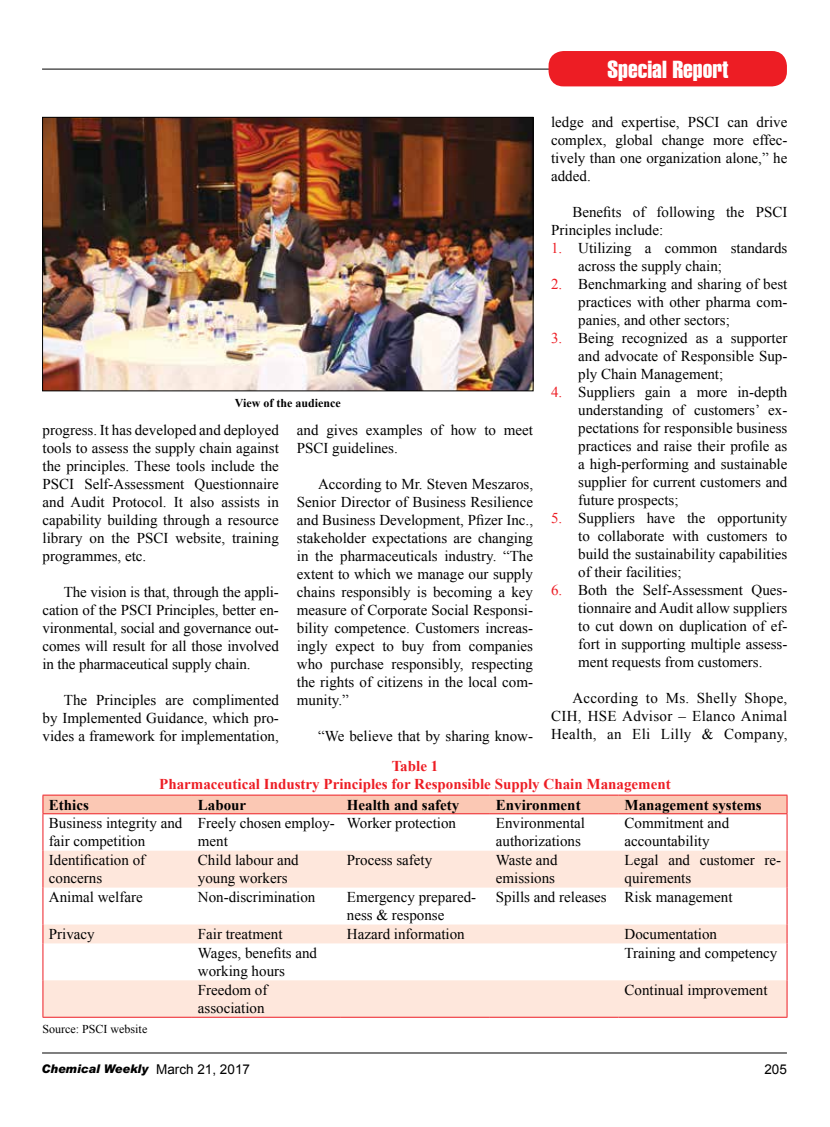
<style>
.page{position:relative;width:830px;height:1127px;background:#fff}
.page>*{position:absolute;margin:0;border:0;box-sizing:border-box;transform-origin:0 0}
.t1{font:24px "Swiss 911 BT Extra Compressed";color:#fff;scale:1.2 1}
.t2{font:15px/18px "Times New Roman";color:#000}
.t3{font:700 15px/18px "Times New Roman";color:#ed1d24;text-align:center}
.t4{font:700 15px "Times New Roman";color:#000}
.t5{font:13.5px "Arial";color:#000}
.t6{font:italic 12px "Bril";color:#000;scale:.95 1}
.t7{font:12px "Times New Roman";color:#000}
.t8{font:700 12px "Times New Roman";color:#000}
.s1{color:#ed1d24}
.s2{font-family:"Arial";font-style:normal;font-size:13.5px}
</style>
<div class="page">
<hr style="left:42px;top:69px;width:521px;height:1px;background:#000">
<div style="left:548px;top:51px;width:238px;height:35px;background:#ed1d24;border-radius:15px"></div>
<hr style="left:42px;top:1052px;width:744px;height:1px;background:#000">
<svg style="left:44px;top:851px;width:742px;height:166px;fill:#fee7dc"></svg>
<hr style="left:43px;top:814px;width:1px;height:37px;background:#ed1d24">
<hr style="left:786px;top:814px;width:1px;height:37px;background:#ed1d24">
<hr style="left:43px;top:851px;width:1px;height:36px;background:#ed1d24">
<hr style="left:786px;top:851px;width:1px;height:36px;background:#ed1d24">
<hr style="left:43px;top:887px;width:1px;height:37px;background:#ed1d24">
<hr style="left:786px;top:887px;width:1px;height:37px;background:#ed1d24">
<svg style="left:43px;top:924px;width:1px;height:19px"></svg>
<svg style="left:786px;top:924px;width:1px;height:19px"></svg>
<hr style="left:43px;top:943px;width:1px;height:37px;background:#ed1d24">
<hr style="left:786px;top:943px;width:1px;height:37px;background:#ed1d24">
<hr style="left:43px;top:980px;width:1px;height:37px;background:#ed1d24">
<hr style="left:786px;top:980px;width:1px;height:37px;background:#ed1d24">
<hr style="left:43px;top:1017px;width:149px;height:1px;background:#ed1d24">
<hr style="left:192px;top:1017px;width:149px;height:1px;background:#ed1d24">
<hr style="left:341px;top:1017px;width:148px;height:1px;background:#ed1d24">
<hr style="left:489px;top:1017px;width:129px;height:1px;background:#ed1d24">
<hr style="left:618px;top:1017px;width:169px;height:1px;background:#ed1d24">
<div style="left:43px;top:795px;width:744px;height:18px;background:#fbc8b4"></div>
<hr style="left:43px;top:813px;width:149px;height:1px;background:#ed1d24">
<hr style="left:192px;top:813px;width:149px;height:1px;background:#ed1d24">
<hr style="left:341px;top:813px;width:148px;height:1px;background:#ed1d24">
<hr style="left:489px;top:813px;width:129px;height:1px;background:#ed1d24">
<hr style="left:618px;top:813px;width:169px;height:1px;background:#ed1d24">
<img style="left:44px;top:119px;width:487px;height:270px">
<div style="left:42px;top:117px;width:491px;height:274px;border:1px solid #000"></div>
<h1 class="t1" style="left:607px;top:55px;width:102px">Special Report</h1>
<p class="t2" style="left:551px;top:113px;width:238px;text-align:justify">ledge and expertise, PSCI can drive complex, global change more effec&shy;tively than one organization alone,” he added.</p>
<p class="t2" style="left:551px;top:203px;width:238px;text-indent:21px">Benefits of following the PSCI<br>Principles include:</p>
<p class="t2" style="left:578px;top:239px;width:211px;text-indent:-27px"><span class="s1">1.</span> Utilizing a common standards across the supply chain;</p>
<p class="t2" style="left:578px;top:275px;width:211px;text-align:justify;text-indent:-27px"><span class="s1">2.</span> Benchmarking and sharing of best practices with other pharma com&shy;panies, and other sectors;</p>
<p class="t2" style="left:578px;top:329px;width:211px;text-align:justify;text-indent:-27px"><span class="s1">3.</span> Being recognized as a supporter and advocate of Responsible Sup&shy;ply Chain Management;</p>
<p class="t2" style="left:578px;top:383px;width:211px;text-align:justify;text-indent:-27px"><span class="s1">4.</span> Suppliers gain a more in-depth understanding of customers’ ex&shy;pectations for responsible business practices and raise their profile as a high-performing and sustainable supplier for current customers and future prospects;</p>
<p class="t2" style="left:578px;top:509px;width:211px;text-align:justify;text-indent:-27px"><span class="s1">5.</span> Suppliers have the opportunity to collaborate with customers to build the sustainability capabilities of their facilities;</p>
<p class="t2" style="left:578px;top:581px;width:211px;text-align:justify;text-indent:-27px"><span class="s1">6.</span> Both the Self-Assessment Ques&shy;tionnaire and Audit allow suppliers to cut down on duplication of ef&shy;fort in supporting multiple assess&shy;ment requests from customers.</p>
<p class="t2" style="left:551px;top:689px;width:238px;text-align:justify;text-indent:21px">According to Ms. Shelly Shope, CIH, HSE Advisor – Elanco Animal Health, an Eli Lilly &amp; Company,</p>
<p class="t3" style="left:159px;top:756px;width:512px">Table 1<br>Pharmaceutical Industry Principles for Responsible Supply Chain Management</p>
<p class="t8" style="left:235px;top:395px;width:107px">View of the audience</p>
<p class="t2" style="left:43px;top:420px;width:238px;text-align:justify">progress. It has developed and deployed tools to assess the supply chain against the principles. These tools include the PSCI Self-Assessment Questionnaire and Audit Protocol. It also assists in capability building through a resource library on the PSCI website, training programmes, etc.</p>
<p class="t2" style="left:43px;top:582px;width:238px;text-align:justify;text-indent:21px">The vision is that, through the appli&shy;cation of the PSCI Principles, better en&shy;vironmental, social and governance out&shy;comes will result for all those involved in the pharmaceutical supply chain.</p>
<p class="t2" style="left:43px;top:690px;width:238px;text-align:justify;text-indent:21px">The Principles are complimented by Implemented Guidance, which pro&shy;vides a framework for implementation,</p>
<p class="t2" style="left:297px;top:420px;width:238px">and gives examples of how to meet<br>PSCI guidelines.</p>
<p class="t2" style="left:297px;top:474px;width:238px;text-align:justify;text-indent:21px">According to Mr. Steven Meszaros, Senior Director of Business Resilience and Business Development, Pfizer Inc., stakeholder expectations are changing in the pharmaceuticals industry. “The extent to which we manage our supply chains responsibly is becoming a key measure of Corporate Social Responsi&shy;bility competence. Customers increas&shy;ingly expect to buy from companies who purchase responsibly, respecting the rights of citizens in the local com&shy;munity.”</p>
<p class="t2" style="left:318px;top:726px;width:216px">“We believe that by sharing know-</p>
<p class="t4" style="left:49px;top:794px;width:42px">Ethics</p>
<p class="t4" style="left:198px;top:794px;width:50px">Labour</p>
<p class="t4" style="left:347px;top:794px;width:114px">Health and safety</p>
<p class="t4" style="left:495px;top:794px;width:86px">Environment</p>
<p class="t4" style="left:624px;top:794px;width:139px">Management systems</p>
<p class="t2" style="left:49px;top:814px;width:135px">Business integrity and fair competition</p>
<p class="t2" style="left:198px;top:814px;width:138px">Freely chosen employ&shy;ment</p>
<p class="t2" style="left:347px;top:814px;width:111px">Worker protection</p>
<p class="t2" style="left:495px;top:814px;width:91px">Environmental authorizations</p>
<p class="t2" style="left:624px;top:814px;width:106px">Commitment and accountability</p>
<p class="t2" style="left:49px;top:851px;width:98px">Identification of concerns</p>
<p class="t2" style="left:198px;top:851px;width:102px">Child labour and young workers</p>
<p class="t2" style="left:346px;top:851px;width:87px">Process safety</p>
<p class="t2" style="left:495px;top:851px;width:63px">Waste and emissions</p>
<p class="t2" style="left:624px;top:851px;width:158px">Legal and customer re&shy;quirements</p>
<p class="t2" style="left:49px;top:888px;width:95px">Animal welfare</p>
<p class="t2" style="left:198px;top:888px;width:119px">Non-discrimination</p>
<p class="t2" style="left:346px;top:888px;width:131px">Emergency prepared&shy;ness &amp; response</p>
<p class="t2" style="left:495px;top:888px;width:238px">Spills and releases Risk management</p>
<p class="t2" style="left:49px;top:925px;width:47px">Privacy</p>
<p class="t2" style="left:198px;top:925px;width:86px">Fair treatment</p>
<p class="t2" style="left:346px;top:925px;width:119px">Hazard information</p>
<p class="t2" style="left:624px;top:925px;width:94px">Documentation</p>
<p class="t2" style="left:198px;top:944px;width:121px">Wages, benefits and working hours</p>
<p class="t2" style="left:624px;top:944px;width:154px">Training and competency</p>
<p class="t2" style="left:198px;top:981px;width:71px">Freedom of association</p>
<p class="t2" style="left:624px;top:981px;width:144px">Continual improvement</p>
<p class="t7" style="left:43px;top:1020px;width:106px">Source: PSCI website</p>
<p class="t6" style="left:42px;top:1061px;width:221px">Chemical Weekly <span class="s2">March 21, 2017</span></p>
<p class="t5" style="left:764px;top:1060px;width:24px">205</p>
</div>
